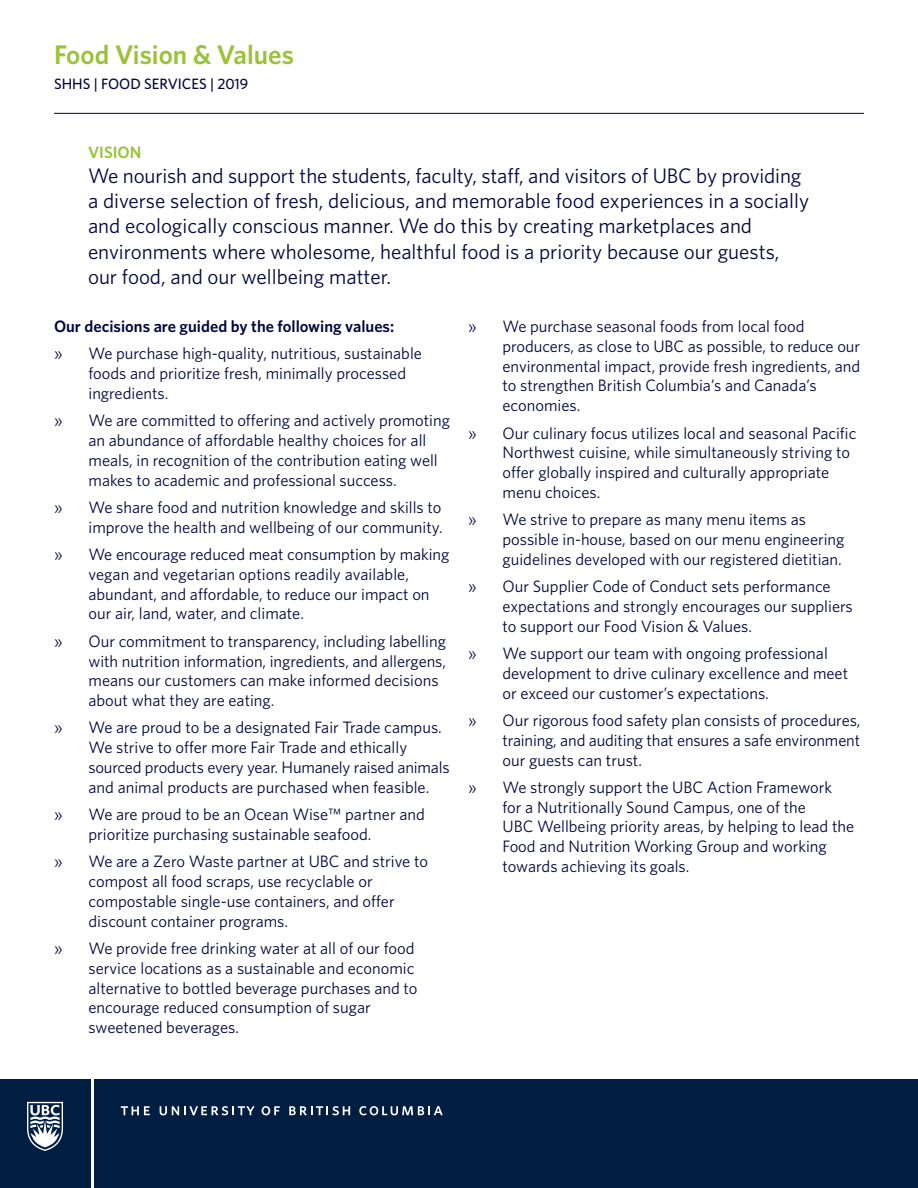
<style>
.page{position:relative;width:918px;height:1188px;background:#fff}
.page>*{position:absolute;margin:0;border:0;box-sizing:border-box;transform-origin:0 0}
.t1{font:600 27px "Whitney";color:#9ac337}
.t2{font:21px/25.2px "Whitney";color:#02063d}
.t3{font:16.5px/19.8px "Whitney";color:#02063d}
.t4{font:600 16.5px "Whitney";color:#02063d}
.t5{font:600 16.5px "Whitney";color:#99c33c}
.t6{font:500 15px "Whitney";color:#02063d}
.s1{color:#99c33c}
</style>
<div class="page">
<div style="left:0;top:1079px;width:90px;height:109px;background:#001e41"></div>
<div style="left:95px;top:1079px;width:823px;height:109px;background:#001e41"></div>
<svg style="left:27px;top:1102px;width:36px;height:49px"></svg>
<svg style="left:121px;top:1106px;width:29px;height:9px"></svg>
<svg style="left:160px;top:1106px;width:95px;height:9px"></svg>
<svg style="left:262px;top:1106px;width:18px;height:9px"></svg>
<svg style="left:289px;top:1106px;width:61px;height:9px"></svg>
<svg style="left:359px;top:1106px;width:84px;height:9px"></svg>
<hr style="left:54px;top:113px;width:810px;height:1px;background:#02063d">
<p class="t1" style="left:54px;top:36px;width:242px">Food Vision <span class="s1">&amp;</span> Values</p>
<p class="t6" style="left:54px;top:73px;width:196px">SHHS | FOOD SERVICES | 2019</p>
<p class="t5" style="left:88px;top:141px;width:55px">VISION</p>
<p class="t2" style="left:88px;top:163px;width:723px">We nourish and support the students, faculty, staff, and visitors of UBC by providing a diverse selection of fresh, delicious, and memorable food experiences in a socially and ecologically conscious manner. We do this by creating marketplaces and environments where wholesome, healthful food is a priority because our guests, our food, and our wellbeing matter.</p>
<p class="t4" style="left:54px;top:315px;width:342px">Our decisions are guided by the following values:</p>
<p class="t3" style="left:89px;top:343px;width:335px;text-indent:-35px">» We purchase high-quality, nutritious, sustainable foods and prioritize fresh, minimally processed ingredients.</p>
<p class="t3" style="left:89px;top:410px;width:363px;text-indent:-35px">» We are committed to offering and actively promoting an abundance of affordable healthy choices for all meals, in recognition of the contribution eating well makes to academic and professional success.</p>
<p class="t3" style="left:54px;top:497px;width:390px;text-align:right">» We share food and nutrition knowledge and skills to improve the health and wellbeing of our community.</p>
<p class="t3" style="left:89px;top:544px;width:362px;text-indent:-35px">» We encourage reduced meat consumption by making vegan and vegetarian options readily available, abundant, and affordable, to reduce our impact on our air, land, water, and climate.</p>
<p class="t3" style="left:89px;top:631px;width:359px;text-indent:-35px">» Our commitment to transparency, including labelling with nutrition information, ingredients, and allergens, means our customers can make informed decisions about what they are eating.</p>
<p class="t3" style="left:89px;top:717px;width:363px;text-indent:-35px">» We are proud to be a designated Fair Trade campus.<br>We strive to offer more Fair Trade and ethically sourced products every year. Humanely raised animals and animal products are purchased when feasible.</p>
<p class="t3" style="left:89px;top:804px;width:338px;text-indent:-35px">» We are proud to be an Ocean Wise™ partner and prioritize purchasing sustainable seafood.</p>
<p class="t3" style="left:89px;top:851px;width:341px;text-indent:-35px">» We are a Zero Waste partner at UBC and strive to compost all food scraps, use recyclable or compostable single-use containers, and offer discount container programs.</p>
<p class="t3" style="left:89px;top:938px;width:331px;text-indent:-35px">» We provide free drinking water at all of our food service locations as a sustainable and economic alternative to bottled beverage purchases and to encourage reduced consumption of sugar sweetened beverages.</p>
<p class="t3" style="left:503px;top:316px;width:359px;text-indent:-35px">» We purchase seasonal foods from local food producers, as close to UBC as possible, to reduce our environmental impact, provide fresh ingredients, and to strengthen British Columbia’s and Canada’s economies.</p>
<p class="t3" style="left:503px;top:423px;width:355px;text-indent:-35px">» Our culinary focus utilizes local and seasonal Pacific Northwest cuisine, while simultaneously striving to offer globally inspired and culturally appropriate menu choices.</p>
<p class="t3" style="left:503px;top:509px;width:344px;text-indent:-35px">» We strive to prepare as many menu items as possible in-house, based on our menu engineering guidelines developed with our registered dietitian.</p>
<p class="t3" style="left:503px;top:576px;width:352px;text-indent:-35px">» Our Supplier Code of Conduct sets performance expectations and strongly encourages our suppliers to support our Food Vision &amp; Values.</p>
<p class="t3" style="left:503px;top:643px;width:347px;text-indent:-35px">» We support our team with ongoing professional development to drive culinary excellence and meet or exceed our customer’s expectations.</p>
<p class="t3" style="left:503px;top:710px;width:360px;text-align:justify;text-indent:-35px">» Our rigorous food safety plan consists of procedures, training, and auditing that ensures a safe environment our guests can trust.</p>
<p class="t3" style="left:503px;top:777px;width:353px;text-indent:-35px">» We strongly support the UBC Action Framework for a Nutritionally Sound Campus, one of the<br>UBC Wellbeing priority areas, by helping to lead the Food and Nutrition Working Group and working towards achieving its goals.</p>
</div>
